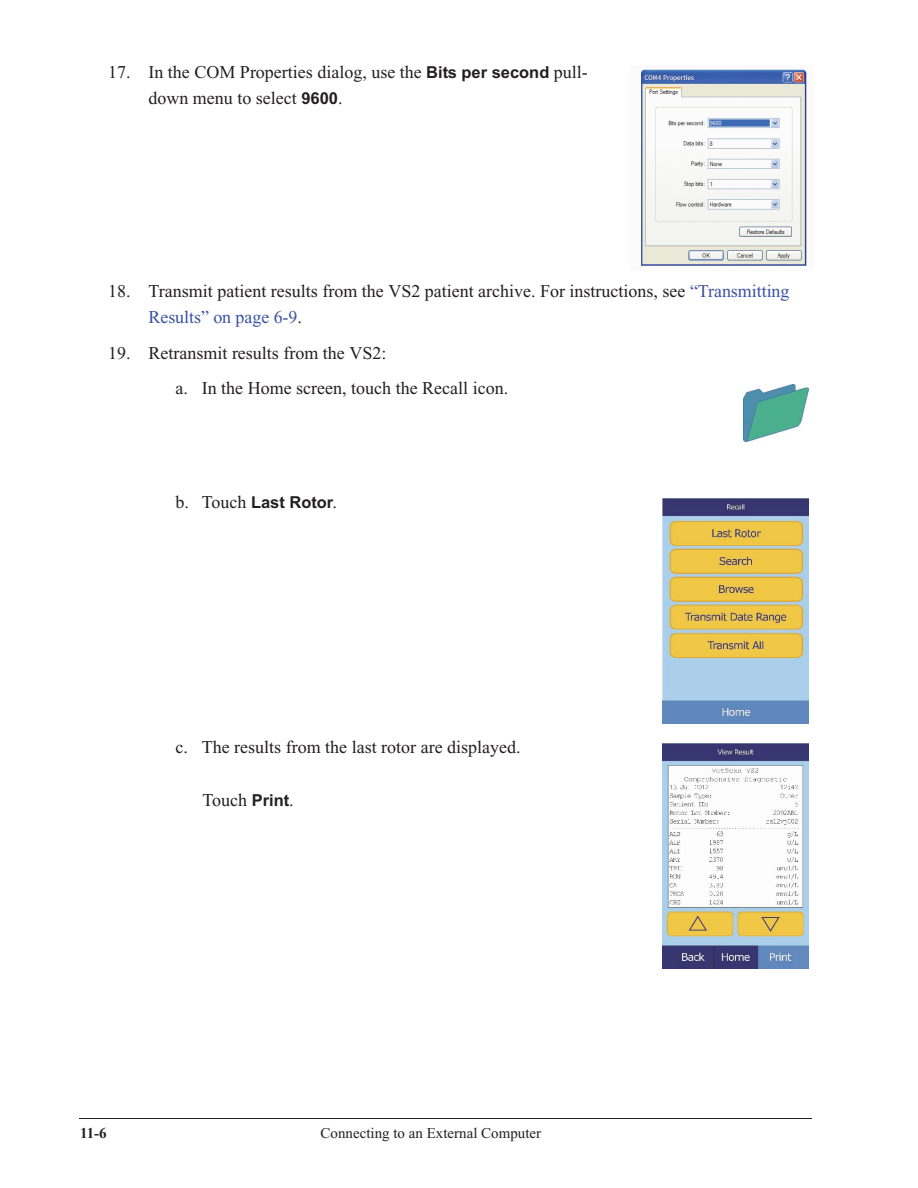
<style>
.page{position:relative;width:918px;height:1188px;background:#fff}
.page>*{position:absolute;margin:0;border:0;box-sizing:border-box;transform-origin:0 0}
.t1{font:18px/26.2px "Times New Roman";color:#231f20}
.t2{font:700 16.5px "M Arial";color:#231f20}
.t3{font:15px "Times New Roman";color:#231f20}
.t4{font:700 15px "Times New Roman";color:#231f20}
.s1{font-family:"M Arial";font-weight:700;font-size:16.5px}
.s2{color:#3a51a2}
.s3{font-family:"Times New Roman";font-weight:400;font-size:18px}
</style>
<div class="page">
<hr style="left:80px;top:1118px;width:732px;height:1px;background:#231f20">
<img style="left:641px;top:69px;width:166px;height:197px">
<img style="left:744px;top:384px;width:64px;height:58px">
<img style="left:663px;top:499px;width:145px;height:225px">
<img style="left:663px;top:744px;width:145px;height:225px">
<p class="t1" style="left:148px;top:59px;width:441px;text-indent:-40px">17. In the COM Properties dialog, use the <span class="s1">Bits per second</span> pull&shy;down menu to select <span class="s1">9600</span>.</p>
<p class="t1" style="left:149px;top:278px;width:643px;text-indent:-41px">18. Transmit patient results from the VS2 patient archive. For instructions, see <span class="s2">“Transmitting<br>Results” on page 6-9</span>.</p>
<p class="t1" style="left:176px;top:335px;width:334px;line-height:35.2px;text-indent:-68px">19. Retransmit results from the VS2:<br>a. In the Home screen, touch the Recall icon.</p>
<p class="t2" style="left:176px;top:493px;width:163px"><span class="s3">b. Touch</span> Last Rotor<span class="s3">.</span></p>
<p class="t1" style="left:175px;top:734px;width:347px">c. The results from the last rotor are displayed.</p>
<p class="t1" style="left:202px;top:787px;width:93px">Touch <span class="s1">Print</span>.</p>
<p class="t4" style="left:80px;top:1122px;width:28px">11-6</p>
<p class="t3" style="left:321px;top:1125px;width:222px">Connecting to an External Computer</p>
</div>
